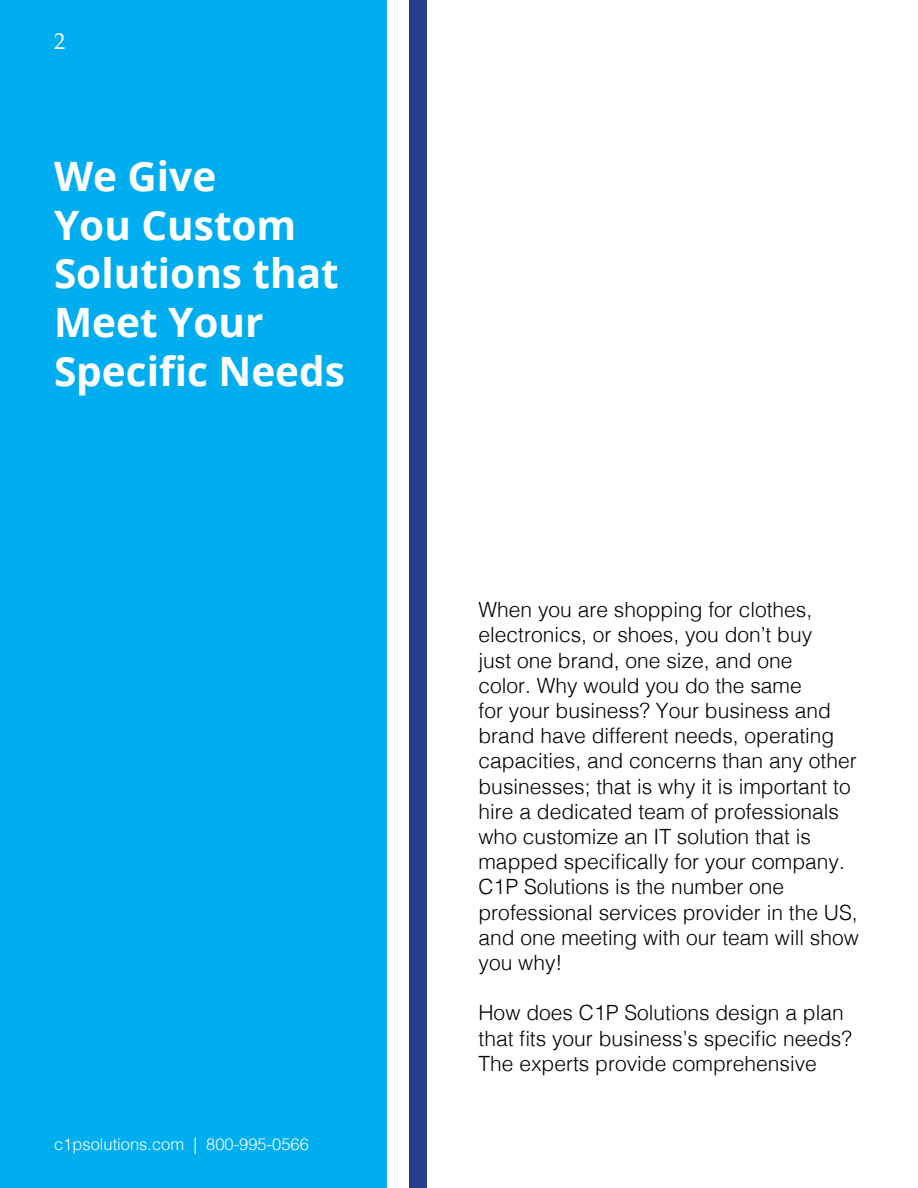
<style>
.page{position:relative;width:918px;height:1188px;background:#fff}
.page>*{position:absolute;margin:0;border:0;box-sizing:border-box;transform-origin:0 0}
.t1{font:700 40.5px/48.6px "Open Sans";color:#fff}
.t2{font:22.5px "Palatino";color:#fff}
.t3{font:300 21px/25.2px "Helvetica";color:#000}
.t4{font:300 16.5px "Helvetica";color:#fff}
</style>
<div class="page">
<div style="left:0;top:0;width:387px;height:1188px;background:#00aeef"></div>
<div style="left:409px;top:0;width:18px;height:1188px;background:#25408f"></div>
<p class="t2" style="left:54px;top:23px;width:13px">2</p>
<h1 class="t1" style="left:54px;top:151px;width:292px">We Give<br>You Custom<br>Solutions that<br>Meet Your<br>Specific Needs</h1>
<p class="t4" style="left:54px;top:1130px;width:256px">c1psolutions.com | 800-995-0566</p>
<p class="t3" style="left:478px;top:596px;width:382px">When you are shopping for clothes, electronics, or shoes, you don’t buy<br>just one brand, one size, and one<br>color. Why would you do the same<br>for your business? Your business and brand have different needs, operating capacities, and concerns than any other businesses; that is why it is important to hire a dedicated team of professionals who customize an IT solution that is mapped specifically for your company.<br>C1P Solutions is the number one professional services provider in the US, and one meeting with our team will show you why!</p>
<p class="t3" style="left:478px;top:999px;width:375px">How does C1P Solutions design a plan that fits your business’s specific needs?<br>The experts provide comprehensive</p>
</div>
